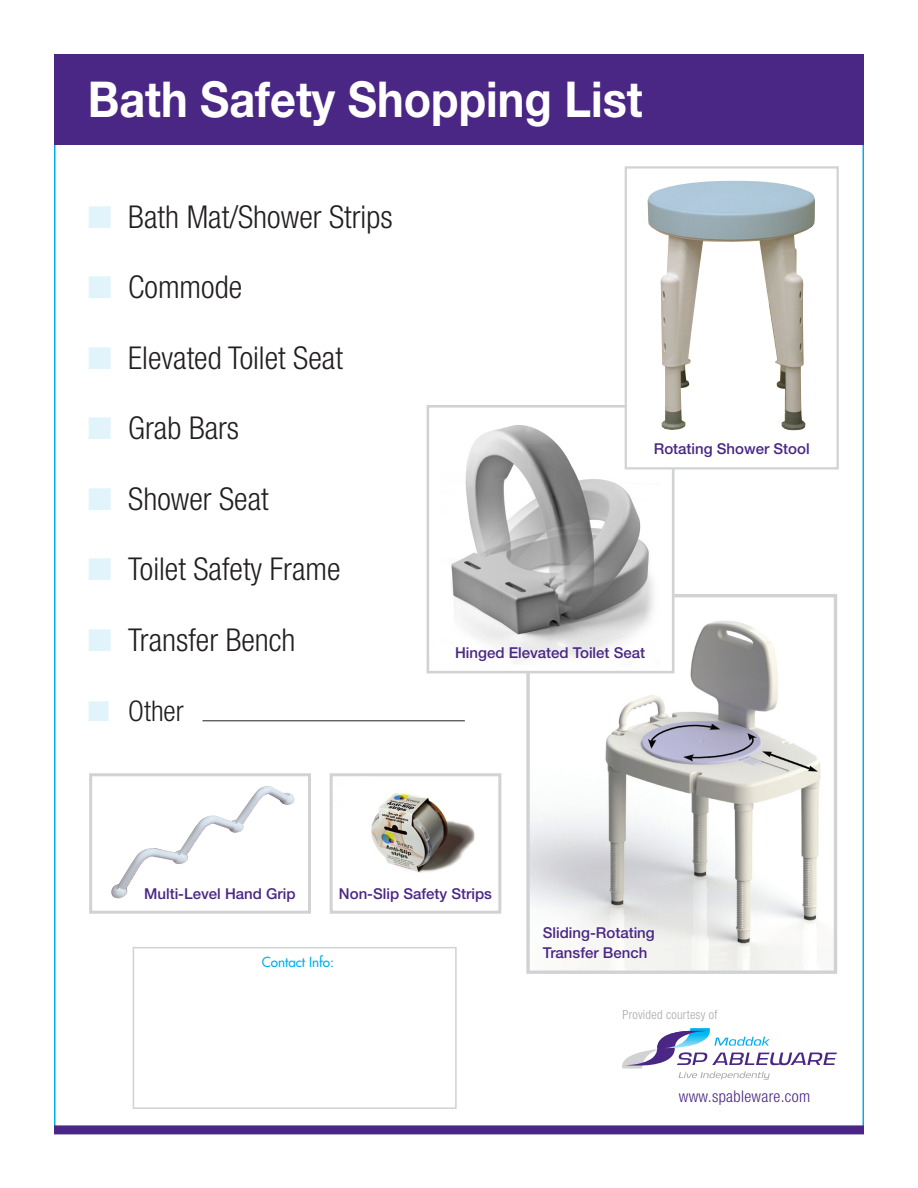
<style>
.page{position:relative;width:918px;height:1188px;background:#fff}
.page>*{position:absolute;margin:0;border:0;box-sizing:border-box;transform-origin:0 0}
.t1{font:700 49.5px "Helvetica Neue";color:#fff;scale:.91 1}
.t2{font:300 condensed 31.5px "Helvetica Neue";color:#231f20}
.t3{font:300 condensed 28.5px "Helvetica Neue";color:#231f20}
.t4{font:300 condensed 16.2px "Helvetica Neue";letter-spacing:.02em;color:#4a2785}
.Product_Name{font:500 15px/19.5px "Helvetica Neue";color:#4a2785}
.URL{font:13.5px "Futura";color:#00aeef}
.t5{font:300 condensed 12.6px "Helvetica Neue";letter-spacing:.02em;color:#a8a9ad}
.s1{color:#e1f4fc}
</style>
<div class="page">
<div style="left:54px;top:1125px;width:810px;height:9px;background:#4a2785"></div>
<div style="left:54px;top:54px;width:810px;height:91px;background:#4a2785"></div>
<hr style="left:203px;top:720px;width:262px;height:1px;background:#231f20">
<img style="left:530px;top:605px;width:295px;height:365px">
<div style="left:526px;top:594px;width:311px;height:380px;border:3px solid #d1d2d4"></div>
<img style="left:690px;top:1028px;width:20px;height:2px">
<svg style="left:622px;top:1030px;width:215px;height:50px"></svg>
<img style="left:451px;top:409px;width:219px;height:260px">
<div style="left:427px;top:405px;width:247px;height:268px;border:3px solid #d1d2d4"></div>
<div style="left:626px;top:167px;width:212px;height:301px;background:#fff"></div>
<img style="left:648px;top:180px;width:167px;height:250px">
<div style="left:625px;top:166px;width:214px;height:303px;border:2px solid #d1d2d4"></div>
<img style="left:371px;top:793px;width:104px;height:80px">
<div style="left:330px;top:773px;width:171px;height:141px;border:3px solid #d1d2d4"></div>
<img style="left:111px;top:786px;width:184px;height:112px">
<div style="left:89px;top:773px;width:222px;height:141px;border:3px solid #d1d2d4"></div>
<div style="left:133px;top:947px;width:324px;height:162px;border:2px solid #d1d2d4"></div>
<p class="t1" style="left:88px;top:69px;width:611px">Bath Safety Shopping List</p>
<p class="t2" style="left:88px;top:199px;width:306px"><span class="s1">■</span> Bath Mat/Shower Strips</p>
<p class="t2" style="left:88px;top:269px;width:156px"><span class="s1">■</span> Commode</p>
<p class="t2" style="left:88px;top:340px;width:257px"><span class="s1">■</span> Elevated Toilet Seat</p>
<p class="t2" style="left:88px;top:410px;width:153px"><span class="s1">■</span> Grab Bars</p>
<p class="t2" style="left:88px;top:481px;width:183px"><span class="s1">■</span> Shower Seat</p>
<p class="t2" style="left:88px;top:551px;width:254px"><span class="s1">■</span> Toilet Safety Frame</p>
<p class="t2" style="left:88px;top:622px;width:209px"><span class="s1">■</span> Transfer Bench</p>
<p class="t3" style="left:88px;top:695px;width:97px"><span class="s1">■</span> Other</p>
<p class="Product_Name" style="left:654px;top:439px;width:157px">Rotating Shower Stool</p>
<p class="Product_Name" style="left:455px;top:643px;width:192px">Hinged Elevated Toilet Seat</p>
<p class="Product_Name" style="left:144px;top:883px;width:153px">Multi-Level Hand Grip</p>
<p class="Product_Name" style="left:339px;top:883px;width:155px">Non-Slip Safety Strips</p>
<p class="URL" style="left:262px;top:953px;width:74px">Contact Info:</p>
<p class="Product_Name" style="left:543px;top:923px;width:113px">Sliding-Rotating<br>Transfer Bench</p>
<p class="t5" style="left:622px;top:1007px;width:97px">Provided courtesy of</p>
<p class="t4" style="left:679px;top:1087px;width:133px">www.spableware.com</p>
</div>
